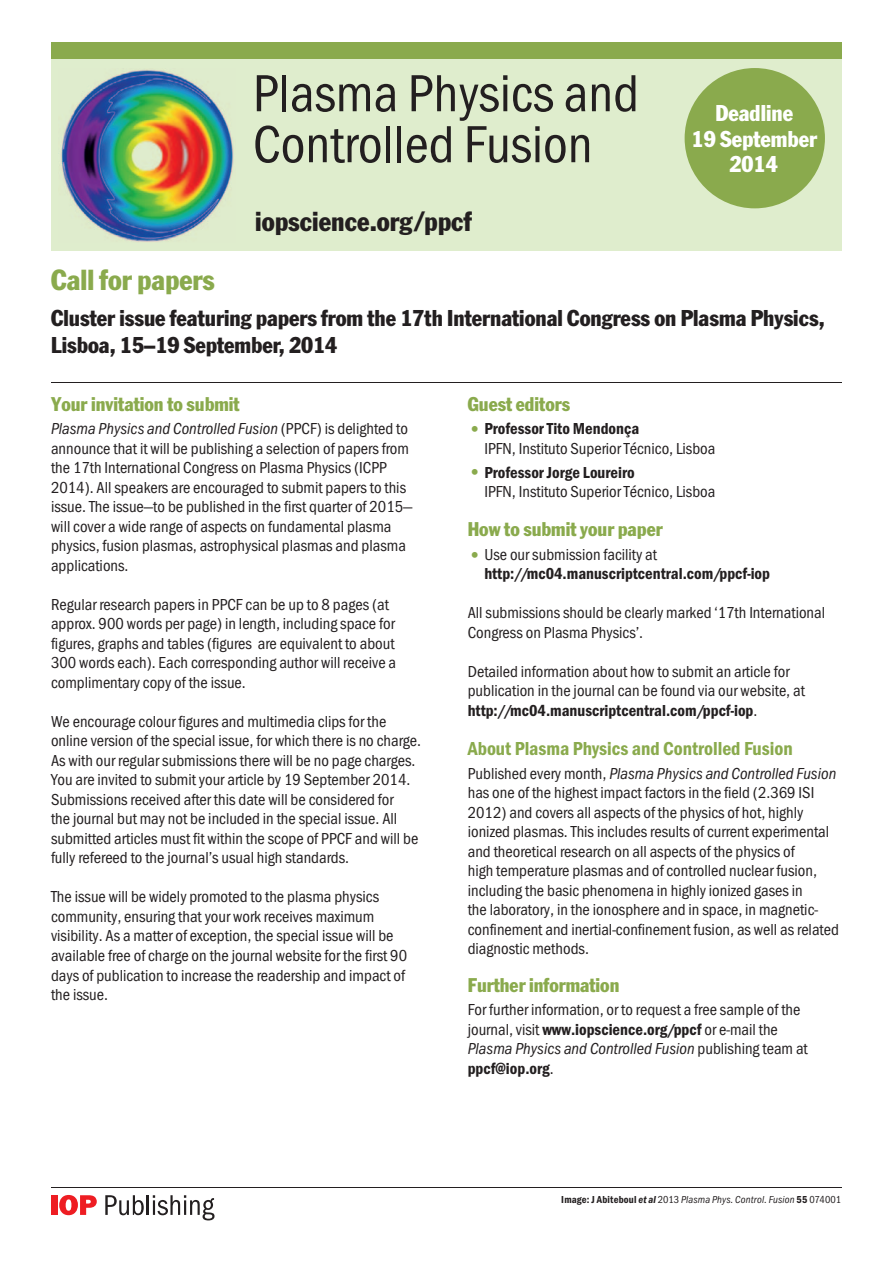
<style>
.page{position:relative;width:893px;height:1263px;background:#fff}
.page>*{position:absolute;margin:0;border:0;box-sizing:border-box;transform-origin:0 0}
.t1{font:54px/51px "Franklin Got Cd Io P";color:#231f20}
.t2{font:condensed 28.5px "Franklin Gothic";color:#8aaa4d}
.t3{font:condensed 27px "Franklin Gothic";color:#231f20}
.t4{font:condensed 22.5px/27px "Franklin Gothic";color:#231f20}
.t5{font:condensed 22.5px/25.5px "Franklin Gothic";color:#fff;text-align:center}
.t6{font:condensed 19.5px "Franklin Gothic";color:#8aaa4d}
.t7{font:600 19.5px "Franklin Got Cd Io P";color:#8aaa4d}
.t8{font:16.5px/19.5px "Franklin Got Cd Io P";color:#231f20}
.t9{font:600 16.5px/19.5px "Franklin Got Cd Io P";color:#231f20}
.t10{font:italic 10.5px "Franklin Got Cd Io P";letter-spacing:.015em;color:#231f20}
.s1{font-style:italic}
.s2{font-size:21px;color:#8aaa4d}
.s3{font-weight:600}
.s4{font-weight:400;font-size:21px;color:#8aaa4d}
.s5{font-weight:400}
.s6{font-weight:600;font-style:normal}
.s7{font-family:"Di Franklin Got Cd Io P";font-style:normal}
.s8{font-style:normal}
</style>
<div class="page">
<hr style="left:51px;top:383px;width:791px;height:1px;background:#231f20">
<div style="left:51px;top:43px;width:791px;height:17px;background:#8aaa4d"></div>
<div style="left:51px;top:60px;width:191px;height:191px;background:#dfedcd"></div>
<img style="left:61px;top:69px;width:173px;height:173px">
<div style="left:242px;top:60px;width:600px;height:191px;background:#dfedcd"></div>
<div style="left:51px;top:1195px;width:6px;height:20px;background:#ee1d23"></div>
<svg style="left:59px;top:1195px;width:38px;height:20px"></svg>
<svg style="left:105px;top:1195px;width:39px;height:20px"></svg>
<hr style="left:147px;top:1195px;width:2px;height:20px;background:#231f20">
<svg style="left:153px;top:1195px;width:62px;height:25px"></svg>
<hr style="left:51px;top:1187px;width:791px;height:1px;background:#231f20">
<div style="left:685px;top:68px;width:140px;height:140px;background:#8aaa4d;border-radius:50%"></div>
<h1 class="t1" style="left:253px;top:68px;width:387px">Plasma Physics and<br>Controlled Fusion</h1>
<h3 class="t3" style="left:255px;top:205px;width:218px">iopscience.org/ppcf</h3>
<h3 class="t5" style="left:692px;top:100px;width:127px">Deadline<br>19 September<br>2014</h3>
<h2 class="t2" style="left:51px;top:262px;width:165px">Call for papers</h2>
<h3 class="t4" style="left:51px;top:304px;width:775px">Cluster issue featuring papers from the 17th International Congress on Plasma Physics,<br>Lisboa, 15–19 September, 2014</h3>
<p class="t6" style="left:51px;top:392px;width:190px">Your invitation to submit</p>
<p class="t8" style="left:51px;top:419px;width:363px"><span class="s1">Plasma Physics and Controlled Fusion</span> (PPCF) is delighted to announce that it will be publishing a selection of papers from the 17th International Congress on Plasma Physics (ICPP 2014). All speakers are encouraged to submit papers to this issue. The issue—to be published in the first quarter of 2015— will cover a wide range of aspects on fundamental plasma physics, fusion plasmas, astrophysical plasmas and plasma applications.</p>
<p class="t8" style="left:51px;top:595px;width:347px">Regular research papers in PPCF can be up to 8 pages (at approx. 900 words per page) in length, including space for figures, graphs and tables (figures are equivalent to about 300 words each). Each corresponding author will receive a complimentary copy of the issue.</p>
<p class="t8" style="left:51px;top:712px;width:372px">We encourage colour figures and multimedia clips for the online version of the special issue, for which there is no charge.<br>As with our regular submissions there will be no page charges.<br>You are invited to submit your article by 19 September 2014.<br>Submissions received after this date will be considered for<br>the journal but may not be included in the special issue. All submitted articles must fit within the scope of PPCF and will be fully refereed to the journal’s usual high standards.</p>
<p class="t8" style="left:51px;top:887px;width:358px">The issue will be widely promoted to the plasma physics community, ensuring that your work receives maximum visibility. As a matter of exception, the special issue will be available free of charge on the journal website for the first 90 days of publication to increase the readership and impact of the issue.</p>
<p class="t6" style="left:468px;top:392px;width:104px">Guest editors</p>
<p class="t8" style="left:484px;top:419px;width:233px;text-indent:-17px"><span class="s2">•</span> <span class="s3">Professor Tito Mendonça<br></span>IPFN, Instituto Superior Técnico, Lisboa</p>
<p class="t8" style="left:484px;top:462px;width:233px;text-indent:-17px"><span class="s2">•</span> <span class="s3">Professor Jorge Loureiro<br></span>IPFN, Instituto Superior Técnico, Lisboa</p>
<p class="t6" style="left:468px;top:517px;width:196px">How to submit your paper</p>
<p class="t9" style="left:484px;top:545px;width:287px;text-indent:-17px"><span class="s4">•</span> <span class="s5">Use our submission facility at </span>http://mc04.manuscriptcentral.com/ppcf-iop</p>
<p class="t8" style="left:468px;top:603px;width:359px">All submissions should be clearly marked ‘17th International<br>Congress on Plasma Physics’.</p>
<p class="t8" style="left:468px;top:662px;width:339px">Detailed information about how to submit an article for publication in the journal can be found via our website, at <span class="s3">http://mc04.manuscriptcentral.com/ppcf-iop</span>.</p>
<p class="t7" style="left:468px;top:737px;width:327px">About Plasma Physics and Controlled Fusion</p>
<p class="t8" style="left:468px;top:763px;width:373px">Published every month, <span class="s1">Plasma Physics and Controlled Fusion </span>has one of the highest impact factors in the field (2.369 ISI 2012) and covers all aspects of the physics of hot, highly ionized plasmas. This includes results of current experimental and theoretical research on all aspects of the physics of<br>high temperature plasmas and of controlled nuclear fusion, including the basic phenomena in highly ionized gases in<br>the laboratory, in the ionosphere and in space, in magnetic&shy;confinement and inertial-confinement fusion, as well as related diagnostic methods.</p>
<p class="t6" style="left:468px;top:973px;width:153px">Further information</p>
<p class="t8" style="left:468px;top:1000px;width:342px">For further information, or to request a free sample of the journal, visit <span class="s3">www.iopscience.org/ppcf</span> or e-mail the <span class="s1">Plasma Physics and Controlled Fusion</span> publishing team at <span class="s3">ppcf@iop.org</span>.</p>
<p class="t10" style="left:561px;top:1193px;width:281px"><span class="s6">Image: J Abiteboul</span> <span class="s7">et al</span> <span class="s8">2013</span> Plasma Phys. Control. Fusion <span class="s6">55</span> <span class="s8">074001</span></p>
</div>
